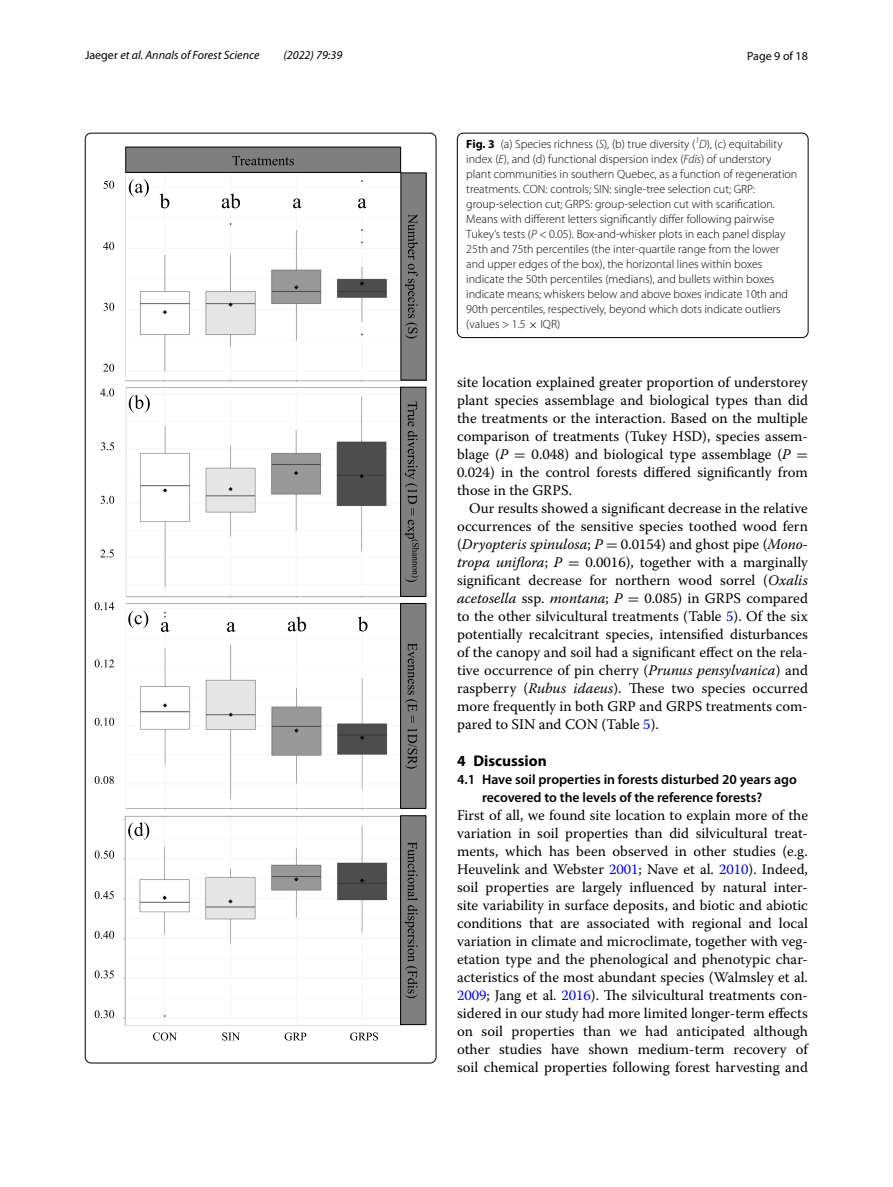
<style>
.page{position:relative;width:893px;height:1187px;background:#fff}
.page>*{position:absolute;margin:0;border:0;box-sizing:border-box;transform-origin:0 0}
.t1{font:700 15.45px "Myriad Pro";color:#000}
.t2{font:14.7px/18px "Warnock Pro";color:#000;text-align:justify}
.t3{font:600 13.8px/18px "Myriad Pro";color:#000}
.t4{font:300 12px/15px "Myriad Pro";color:#000}
.t5{font:italic 12px "Myriad Pro";color:#000}
.t6{font:12px "Myriad Pro";color:#000}
.s1{font-style:normal}
.s2{font-weight:700}
.s3{font-style:italic}
.s4{font-family:"MTSY";font-weight:400}
.s5{font-family:"MTSY"}
.s6{color:#00f}
</style>
<div class="page">
<img style="left:110px;top:180px;width:293px;height:856px">
<svg style="left:124px;top:171px;width:280px;height:640px"></svg>
<div style="left:401px;top:173px;width:25px;height:207px;background:#7f7f7f"></div>
<div style="left:400px;top:172px;width:27px;height:208px;border:1px solid #000"></div>
<svg style="left:405px;top:214px;width:13px;height:124px"></svg>
<div style="left:401px;top:387px;width:25px;height:209px;background:#7f7f7f"></div>
<div style="left:400px;top:387px;width:26px;height:210px;border:1px solid #000"></div>
<svg style="left:405px;top:401px;width:14px;height:181px"></svg>
<div style="left:401px;top:603px;width:25px;height:205px;background:#7f7f7f"></div>
<div style="left:400px;top:603px;width:26px;height:205px;border:1px solid #000"></div>
<svg style="left:405px;top:643px;width:12px;height:125px"></svg>
<div style="left:126px;top:147px;width:275px;height:25px;background:#7f7f7f"></div>
<div style="left:125px;top:147px;width:276px;height:26px;border:1px solid #000"></div>
<svg style="left:232px;top:156px;width:62px;height:9px"></svg>
<svg style="left:103px;top:181px;width:11px;height:8px"></svg>
<svg style="left:103px;top:242px;width:11px;height:8px"></svg>
<svg style="left:104px;top:303px;width:10px;height:8px"></svg>
<svg style="left:103px;top:364px;width:11px;height:8px"></svg>
<svg style="left:101px;top:442px;width:13px;height:8px"></svg>
<svg style="left:101px;top:495px;width:13px;height:8px"></svg>
<svg style="left:100px;top:549px;width:14px;height:8px"></svg>
<svg style="left:95px;top:602px;width:19px;height:8px"></svg>
<svg style="left:95px;top:659px;width:19px;height:8px"></svg>
<svg style="left:95px;top:717px;width:19px;height:8px"></svg>
<svg style="left:95px;top:776px;width:19px;height:8px"></svg>
<svg style="left:153px;top:1032px;width:24px;height:8px"></svg>
<svg style="left:222px;top:1032px;width:18px;height:8px"></svg>
<svg style="left:285px;top:1032px;width:21px;height:8px"></svg>
<svg style="left:350px;top:1032px;width:28px;height:8px"></svg>
<div style="left:401px;top:815px;width:25px;height:209px;background:#7f7f7f"></div>
<div style="left:400px;top:815px;width:26px;height:209px;border:1px solid #000"></div>
<svg style="left:405px;top:842px;width:12px;height:156px"></svg>
<svg style="left:95px;top:850px;width:19px;height:8px"></svg>
<svg style="left:95px;top:890px;width:19px;height:8px"></svg>
<svg style="left:95px;top:930px;width:19px;height:8px"></svg>
<svg style="left:95px;top:970px;width:19px;height:8px"></svg>
<svg style="left:95px;top:1010px;width:19px;height:8px"></svg>
<svg style="left:100px;top:388px;width:14px;height:8px"></svg>
<svg style="left:161px;top:622px;width:8px;height:10px"></svg>
<svg style="left:227px;top:622px;width:8px;height:10px"></svg>
<svg style="left:288px;top:616px;width:18px;height:15px"></svg>
<svg style="left:358px;top:616px;width:9px;height:15px"></svg>
<svg style="left:160px;top:193px;width:9px;height:15px"></svg>
<svg style="left:222px;top:193px;width:18px;height:15px"></svg>
<svg style="left:293px;top:198px;width:9px;height:10px"></svg>
<svg style="left:358px;top:198px;width:9px;height:10px"></svg>
<svg style="left:129px;top:179px;width:20px;height:18px"></svg>
<svg style="left:129px;top:395px;width:21px;height:18px"></svg>
<svg style="left:128px;top:610px;width:20px;height:18px"></svg>
<svg style="left:128px;top:822px;width:21px;height:18px"></svg>
<div style="left:457px;top:133px;width:351px;height:205px;border:1px solid #000;border-radius:6px"></div>
<p class="t5" style="left:85px;top:48px;width:176px"><span class="s1">Jaeger</span> et al. Annals of Forest Science</p>
<p class="t5" style="left:284px;top:48px;width:60px">(2022) 79:39</p>
<p class="t6" style="left:747px;top:48px;width:62px">Page 9 of 18</p>
<p class="t4" style="left:466px;top:137px;width:333px"><span class="s2">Fig. 3</span> (a) Species richness (<span class="s3">S</span>), (b) true diversity (<sup>1</sup><span class="s3">D</span>), (c) equitability index (<span class="s3">E</span>), and (d) functional dispersion index (<span class="s3">Fdis</span>) of understory plant communities in southern Quebec, as a function of regeneration treatments. CON: controls; SIN: single-tree selection cut; GRP: group-selection cut; GRPS: group-selection cut with scarification.<br>Means with different letters significantly differ following pairwise Tukey’s tests (<span class="s3">P</span> &lt; 0.05). Box-and-whisker plots in each panel display 25th and 75th percentiles (the inter-quartile range from the lower and upper edges of the box), the horizontal lines within boxes indicate the 50th percentiles (medians), and bullets within boxes indicate means; whiskers below and above boxes indicate 10th and 90th percentiles, respectively, beyond which dots indicate outliers (values &gt; 1.5 <span class="s4">×</span> IQR)</p>
<p class="t2" style="left:457px;top:373px;width:352px">site location explained greater proportion of understorey plant species assemblage and biological types than did the treatments or the interaction. Based on the multiple comparison of treatments (Tukey HSD), species assem&shy;blage (<span class="s3">P</span> <span class="s5">=</span> 0.048) and biological type assemblage (<span class="s3">P</span> <span class="s5">= </span>0.024) in the control forests differed significantly from those in the GRPS.</p>
<p class="t2" style="left:457px;top:499px;width:352px;text-indent:12px">Our results showed a significant decrease in the relative occurrences of the sensitive species toothed wood fern (<span class="s3">Dryopteris spinulosa</span>; <span class="s3">P</span> <span class="s5">=</span> 0.0154) and ghost pipe (<span class="s3">Mono&shy;tropa uniflora</span>; <span class="s3">P</span> <span class="s5">=</span> 0.0016), together with a marginally significant decrease for northern wood sorrel (<span class="s3">Oxalis acetosella</span> ssp. <span class="s3">montana</span>; <span class="s3">P</span> <span class="s5">=</span> 0.085) in GRPS compared to the other silvicultural treatments (Table <span class="s6">5</span>). Of the six potentially recalcitrant species, intensified disturbances of the canopy and soil had a significant effect on the rela&shy;tive occurrence of pin cherry (<span class="s3">Prunus pensylvanica</span>) and raspberry (<span class="s3">Rubus idaeus</span>). These two species occurred more frequently in both GRP and GRPS treatments com&shy;pared to SIN and CON (Table <span class="s6">5</span>).</p>
<p class="t1" style="left:457px;top:750px;width:91px">4 Discussion</p>
<p class="t3" style="left:482px;top:769px;width:316px;text-indent:-25px">4.1 Have soil properties in forests disturbed 20 years ago recovered to the levels of the reference forests?</p>
<p class="t2" style="left:457px;top:805px;width:352px">First of all, we found site location to explain more of the variation in soil properties than did silvicultural treat&shy;ments, which has been observed in other studies (e.g.<br>Heuvelink and Webster <span class="s6">2001</span>; Nave et al. <span class="s6">2010</span>). Indeed, soil properties are largely influenced by natural inter&shy;site variability in surface deposits, and biotic and abiotic conditions that are associated with regional and local variation in climate and microclimate, together with veg&shy;etation type and the phenological and phenotypic char&shy;acteristics of the most abundant species (Walmsley et al.<br><span class="s6">2009</span>; Jang et al. <span class="s6">2016</span>). The silvicultural treatments con&shy;sidered in our study had more limited longer-term effects on soil properties than we had anticipated although other studies have shown medium-term recovery of soil chemical properties following forest harvesting and</p>
</div>
